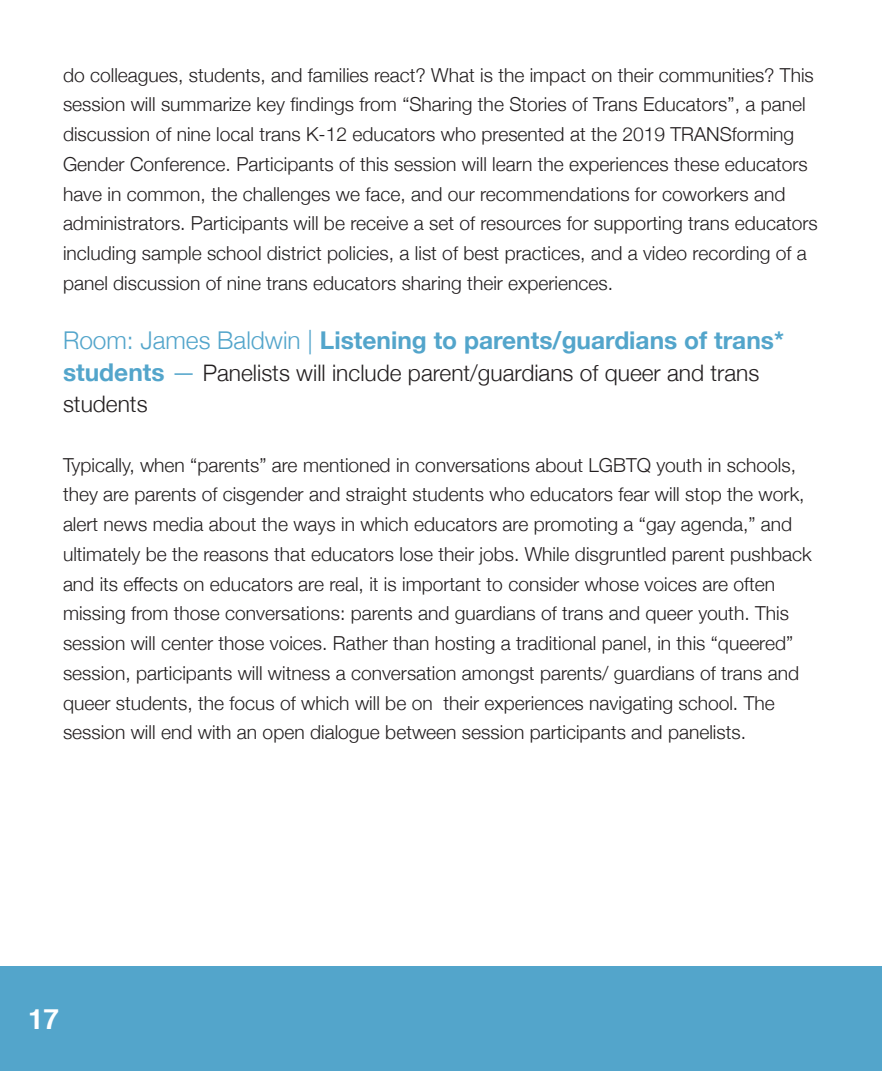
<style>
.page{position:relative;width:882px;height:1071px;background:#fff}
.page>*{position:absolute;margin:0;border:0;box-sizing:border-box;transform-origin:0 0}
.t1{font:700 28px "Helvetica";color:#fff}
.t2{font:700 24.5px "Helvetica Neue";color:#53a5cb}
.t3{font:300 22.75px/31.5px "Helvetica Neue";color:#231f20}
.t4{font:300 19.25px/29.8px "Helvetica Neue";color:#231f20}
.s1{font-weight:300}
.s2{font-weight:700;font-size:24.5px;color:#53a5cb}
.s3{font-size:24.5px;color:#53a5cb}
</style>
<div class="page">
<div style="left:0;top:966px;width:882px;height:105px;background:#53a5cb"></div>
<p class="t4" style="left:63px;top:58px;width:756px">do colleagues, students, and families react? What is the impact on their communities? This session will summarize key findings from “Sharing the Stories of Trans Educators”, a panel discussion of nine local trans K-12 educators who presented at the 2019 TRANSforming Gender Conference. Participants of this session will learn the experiences these educators have in common, the challenges we face, and our recommendations for coworkers and administrators. Participants will be receive a set of resources for supporting trans educators including sample school district policies, a list of best practices, and a video recording of a panel discussion of nine trans educators sharing their experiences.</p>
<p class="t2" style="left:63px;top:321px;width:723px"><span class="s1">Room: James Baldwin |</span> Listening to parents/guardians of trans*</p>
<p class="t3" style="left:63px;top:355px;width:698px"><span class="s2">students</span> <span class="s3">—</span> Panelists will include parent/guardians of queer and trans students</p>
<p class="t4" style="left:63px;top:448px;width:750px">Typically, when “parents” are mentioned in conversations about LGBTQ youth in schools, they are parents of cisgender and straight students who educators fear will stop the work, alert news media about the ways in which educators are promoting a “gay agenda,” and ultimately be the reasons that educators lose their jobs. While disgruntled parent pushback and its effects on educators are real, it is important to consider whose voices are often missing from those conversations: parents and guardians of trans and queer youth. This session will center those voices. Rather than hosting a traditional panel, in this “queered” session, participants will witness a conversation amongst parents/ guardians of trans and queer students, the focus of which will be on their experiences navigating school. The session will end with an open dialogue between session participants and panelists.</p>
<p class="t1" style="left:28px;top:997px;width:33px">17</p>
</div>
